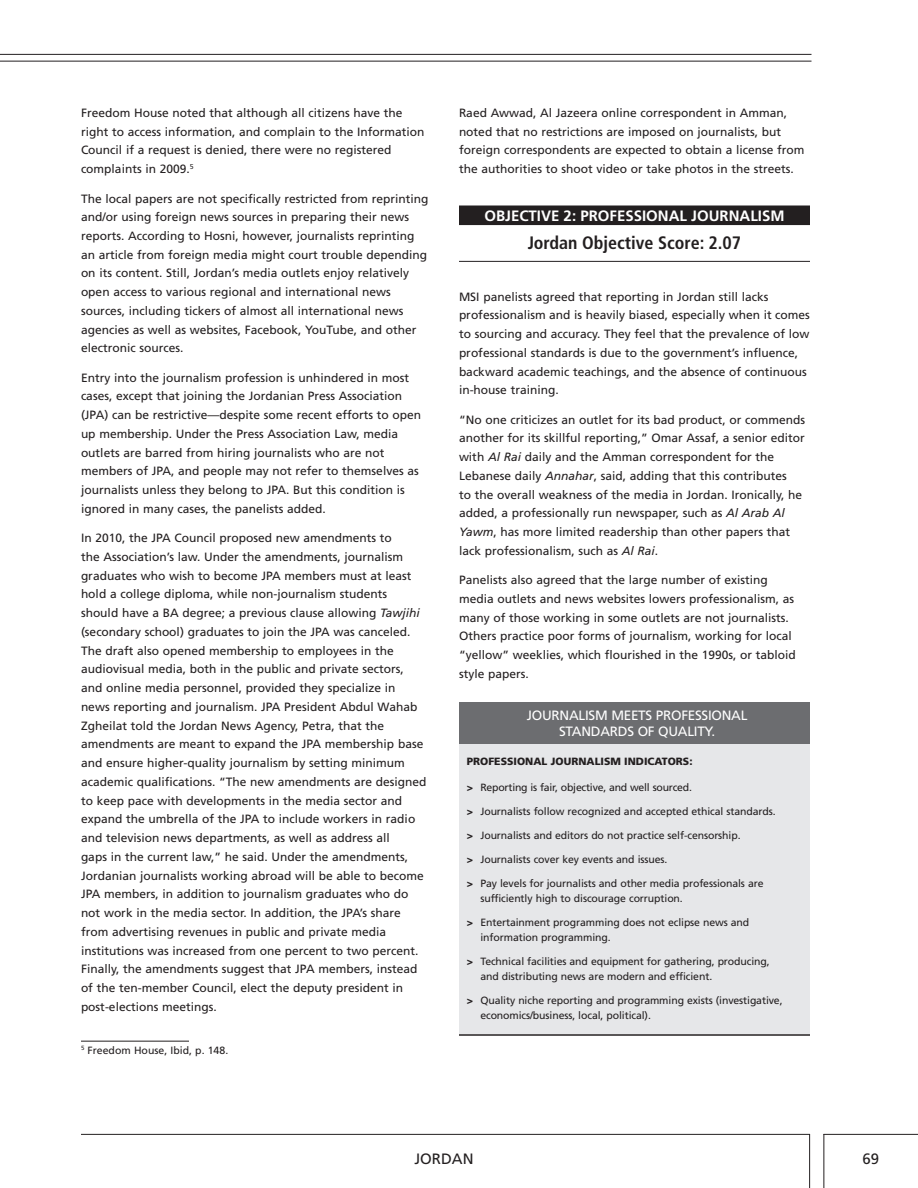
<style>
.page{position:relative;width:918px;height:1188px;background:#fff}
.page>*{position:absolute;margin:0;border:0;box-sizing:border-box;transform-origin:0 0}
.t1{font:700 condensed 18px "Frutiger LT Std";color:#231f20}
.t2{font:700 15px "Frutiger LT Std";color:#fff}
.t3{font:15px "Frutiger LT Std";color:#231f20}
.t4{font:13.5px "Frutiger LT Std";letter-spacing:-.02em;color:#fff}
.t5{font:12px/18.8px "Frutiger LT Std";color:#231f20}
.t6{font:10.5px/15px "Frutiger LT Std";letter-spacing:-.01em;color:#231f20}
.t7{font:900 10.5px "Frutiger LT Std";color:#231f20}
.s1{font-style:italic}
.s2{font-weight:900}
</style>
<div class="page">
<hr style="left:81px;top:1134px;width:729px;height:1px;background:#231f20">
<hr style="left:809px;top:1134px;width:1px;height:54px;background:#231f20">
<hr style="left:823px;top:1134px;width:1px;height:54px;background:#231f20">
<hr style="left:823px;top:1134px;width:95px;height:1px;background:#231f20">
<hr style="left:0;top:61px;width:812px;height:1px;background:#231f20">
<hr style="left:0;top:54px;width:812px;height:1px;background:#231f20">
<div style="left:459px;top:206px;width:351px;height:14px;background:#231f20"></div>
<div style="left:459px;top:220px;width:351px;height:5px;background:#231f20"></div>
<hr style="left:459px;top:261px;width:351px;height:1px;background:#231f20">
<hr style="left:81px;top:1041px;width:108px;height:1px;background:#231f20">
<div style="left:459px;top:736px;width:351px;height:298px;background:#e6e7e9"></div>
<div style="left:459px;top:702px;width:351px;height:42px;background:#6c6d70"></div>
<hr style="left:459px;top:1034px;width:351px;height:2px;background:#231f20">
<p class="t5" style="left:81px;top:103px;width:345px">Freedom House noted that although all citizens have the right to access information, and complain to the Information Council if a request is denied, there were no registered complaints in 2009.<sup>5</sup></p>
<p class="t5" style="left:81px;top:189px;width:349px">The local papers are not specifically restricted from reprinting and/or using foreign news sources in preparing their news reports. According to Hosni, however, journalists reprinting an article from foreign media might court trouble depending on its content. Still, Jordan’s media outlets enjoy relatively open access to various regional and international news sources, including tickers of almost all international news agencies as well as websites, Facebook, YouTube, and other electronic sources.</p>
<p class="t5" style="left:81px;top:368px;width:342px">Entry into the journalism profession is unhindered in most cases, except that joining the Jordanian Press Association (JPA) can be restrictive—despite some recent efforts to open up membership. Under the Press Association Law, media outlets are barred from hiring journalists who are not members of JPA, and people may not refer to themselves as journalists unless they belong to JPA. But this condition is ignored in many cases, the panelists added.</p>
<p class="t5" style="left:81px;top:529px;width:347px">In 2010, the JPA Council proposed new amendments to<br>the Association’s law. Under the amendments, journalism graduates who wish to become JPA members must at least hold a college diploma, while non-journalism students should have a BA degree; a previous clause allowing <span class="s1">Tawjihi </span>(secondary school) graduates to join the JPA was canceled.<br>The draft also opened membership to employees in the audiovisual media, both in the public and private sectors, and online media personnel, provided they specialize in news reporting and journalism. JPA President Abdul Wahab Zgheilat told the Jordan News Agency, Petra, that the amendments are meant to expand the JPA membership base and ensure higher-quality journalism by setting minimum academic qualifications. “The new amendments are designed to keep pace with developments in the media sector and expand the umbrella of the JPA to include workers in radio and television news departments, as well as address all<br>gaps in the current law,” he said. Under the amendments, Jordanian journalists working abroad will be able to become JPA members, in addition to journalism graduates who do not work in the media sector. In addition, the JPA’s share from advertising revenues in public and private media institutions was increased from one percent to two percent.<br>Finally, the amendments suggest that JPA members, instead of the ten-member Council, elect the deputy president in post-elections meetings.</p>
<p class="t6" style="left:81px;top:1043px;width:149px"><sup>5</sup> Freedom House, Ibid, p. 148.</p>
<p class="t5" style="left:459px;top:104px;width:347px">Raed Awwad, Al Jazeera online correspondent in Amman, noted that no restrictions are imposed on journalists, but foreign correspondents are expected to obtain a license from the authorities to shoot video or take photos in the streets.</p>
<p class="t2" style="left:484px;top:206px;width:21px">OBJECTIVE</p>
<p class="t2" style="left:564px;top:206px;width:35px">2: PROFESSIONAL</p>
<p class="t2" style="left:691px;top:206px;width:16px">JOURNALIS</p>
<p class="t2" style="left:770px;top:206px;width:16px">M</p>
<h1 class="t1" style="left:528px;top:232px;width:215px">Jordan Objective Score: 2.07</h1>
<p class="t5" style="left:459px;top:287px;width:352px">MSI panelists agreed that reporting in Jordan still lacks professionalism and is heavily biased, especially when it comes to sourcing and accuracy. They feel that the prevalence of low professional standards is due to the government’s influence, backward academic teachings, and the absence of continuous in-house training.</p>
<p class="t5" style="left:459px;top:410px;width:348px">“No one criticizes an outlet for its bad product, or commends another for its skillful reporting,” Omar Assaf, a senior editor with <span class="s1">Al Rai</span> daily and the Amman correspondent for the Lebanese daily <span class="s1">Annahar</span>, said, adding that this contributes<br>to the overall weakness of the media in Jordan. Ironically, he added, a professionally run newspaper, such as <span class="s1">Al Arab Al Yawm</span>, has more limited readership than other papers that lack professionalism, such as <span class="s1">Al Rai</span>.</p>
<p class="t5" style="left:459px;top:571px;width:338px">Panelists also agreed that the large number of existing media outlets and news websites lowers professionalism, as many of those working in some outlets are not journalists.<br>Others practice poor forms of journalism, working for local “yellow” weeklies, which flourished in the 1990s, or tabloid style papers.</p>
<p class="t4" style="left:527px;top:707px;width:60px">Jou rnalism</p>
<p class="t4" style="left:611px;top:707px;width:9px">meets</p>
<p class="t4" style="left:656px;top:707px;width:33px">professi</p>
<p class="t4" style="left:712px;top:707px;width:34px">onal</p>
<p class="t4" style="left:559px;top:723px;width:136px">standards of quality</p>
<p class="t4" style="left:712px;top:723px;width:5px">.</p>
<p class="t7" style="left:467px;top:755px;width:227px">PROFESSIONAL JOURNALISM INDICATORS:</p>
<p class="t6" style="left:467px;top:780px;width:227px"><span class="s2">&gt;</span> Reporting is fair, objective, and well sourced.</p>
<p class="t6" style="left:467px;top:804px;width:310px"><span class="s2">&gt;</span> Journalists follow recognized and accepted ethical standards.</p>
<p class="t6" style="left:467px;top:828px;width:275px"><span class="s2">&gt;</span> Journalists and editors do not practice self-censorship.</p>
<p class="t6" style="left:467px;top:852px;width:202px"><span class="s2">&gt;</span> Journalists cover key events and issues.</p>
<p class="t6" style="left:480px;top:876px;width:285px;text-indent:-14px"><span class="s2">&gt;</span> Pay levels for journalists and other media professionals are sufficiently high to discourage corruption.</p>
<p class="t6" style="left:480px;top:915px;width:270px;text-indent:-14px"><span class="s2">&gt;</span> Entertainment programming does not eclipse news and information programming.</p>
<p class="t6" style="left:480px;top:954px;width:291px;text-indent:-14px"><span class="s2">&gt;</span> Technical facilities and equipment for gathering, producing, and distributing news are modern and efficient.</p>
<p class="t6" style="left:480px;top:993px;width:304px;text-indent:-14px"><span class="s2">&gt;</span> Quality niche reporting and programming exists (investigative, economics/business, local, political).</p>
<p class="t3" style="left:414px;top:1150px;width:18px">JORDAN</p>
<p class="t3" style="left:862px;top:1150px;width:18px">69</p>
</div>
